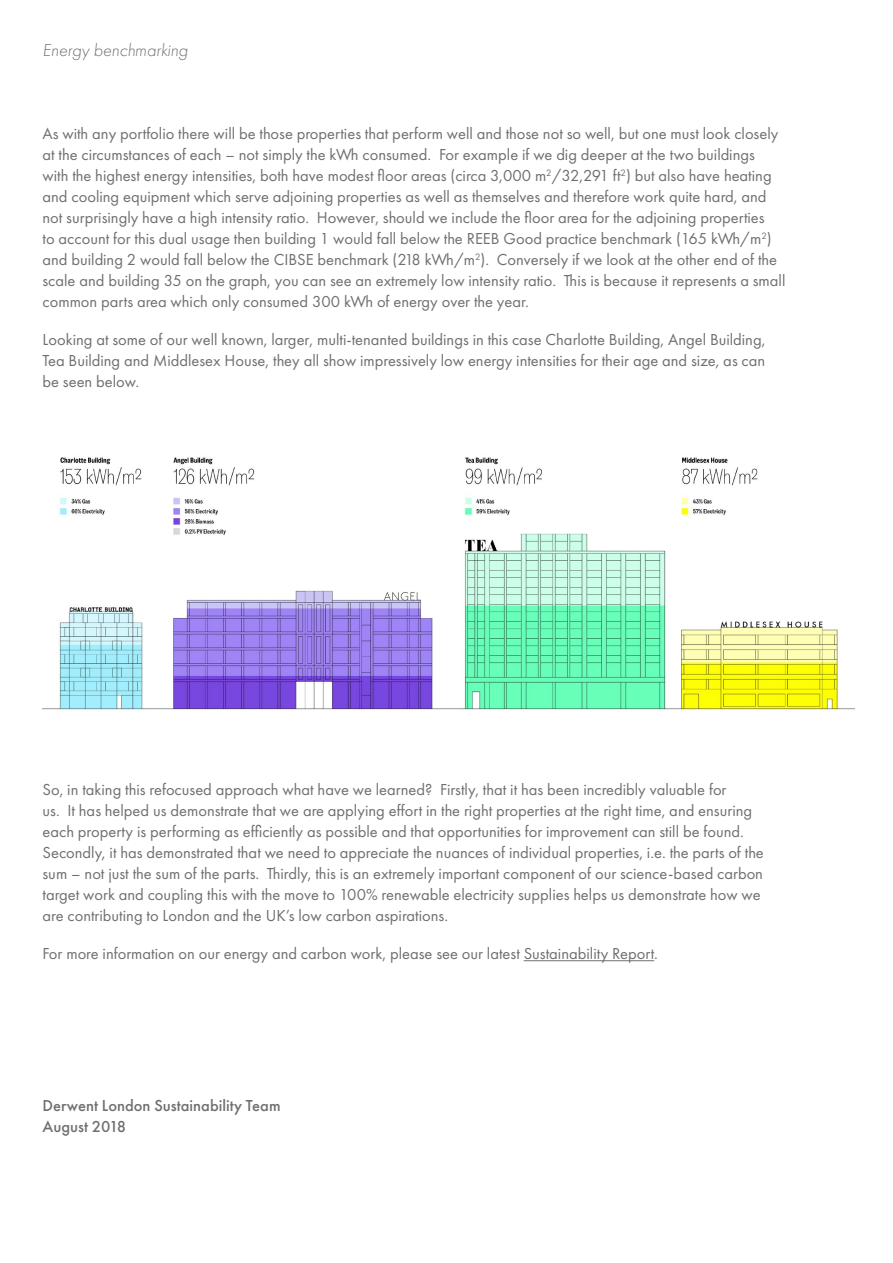
<style>
.page{position:relative;width:893px;height:1263px;background:#fff}
.page>*{position:absolute;margin:0;border:0;box-sizing:border-box;transform-origin:0 0}
.t1{font:italic 300 18px "Futura PT";color:#706f6f}
.t2{font:16.5px/21px "Futura PT";color:#706f6f}
.t3{font:500 16.5px/21px "Futura PT";color:#706f6f}
</style>
<div class="page">
<hr style="left:524px;top:960px;width:130px;height:1px;background:#706f6f">
<img style="left:43px;top:457px;width:403px;height:253px">
<img style="left:446px;top:457px;width:408px;height:253px">
<p class="t1" style="left:43px;top:40px;width:147px">Energy benchmarking</p>
<p class="t2" style="left:43px;top:123px;width:744px">As with any portfolio there will be those properties that perform well and those not so well, but one must look closely at the circumstances of each – not simply the kWh consumed. For example if we dig deeper at the two buildings<br>with the highest energy intensities, both have modest floor areas (circa 3,000 m<sup>2</sup>/32,291 ft<sup>2</sup>) but also have heating and cooling equipment which serve adjoining properties as well as themselves and therefore work quite hard, and not surprisingly have a high intensity ratio. However, should we include the floor area for the adjoining properties<br>to account for this dual usage then building 1 would fall below the REEB Good practice benchmark (165 kWh/m<sup>2</sup>) and building 2 would fall below the CIBSE benchmark (218 kWh/m<sup>2</sup>). Conversely if we look at the other end of the scale and building 35 on the graph, you can see an extremely low intensity ratio. This is because it represents a small common parts area which only consumed 300 kWh of energy over the year.</p>
<p class="t2" style="left:43px;top:329px;width:724px;text-align:justify">Looking at some of our well known, larger, multi-tenanted buildings in this case Charlotte Building, Angel Building, Tea Building and Middlesex House, they all show impressively low energy intensities for their age and size, as can be seen below.</p>
<p class="t2" style="left:43px;top:779px;width:723px">So, in taking this refocused approach what have we learned? Firstly, that it has been incredibly valuable for<br>us. It has helped us demonstrate that we are applying effort in the right properties at the right time, and ensuring each property is performing as efficiently as possible and that opportunities for improvement can still be found.<br>Secondly, it has demonstrated that we need to appreciate the nuances of individual properties, i.e. the parts of the sum – not just the sum of the parts. Thirdly, this is an extremely important component of our science-based carbon target work and coupling this with the move to 100% renewable electricity supplies helps us demonstrate how we are contributing to London and the UK’s low carbon aspirations.</p>
<p class="t2" style="left:43px;top:943px;width:617px">For more information on our energy and carbon work, please see our latest Sustainability Report.</p>
<p class="t3" style="left:43px;top:1095px;width:240px">Derwent London Sustainability Team<br>August 2018</p>
</div>
